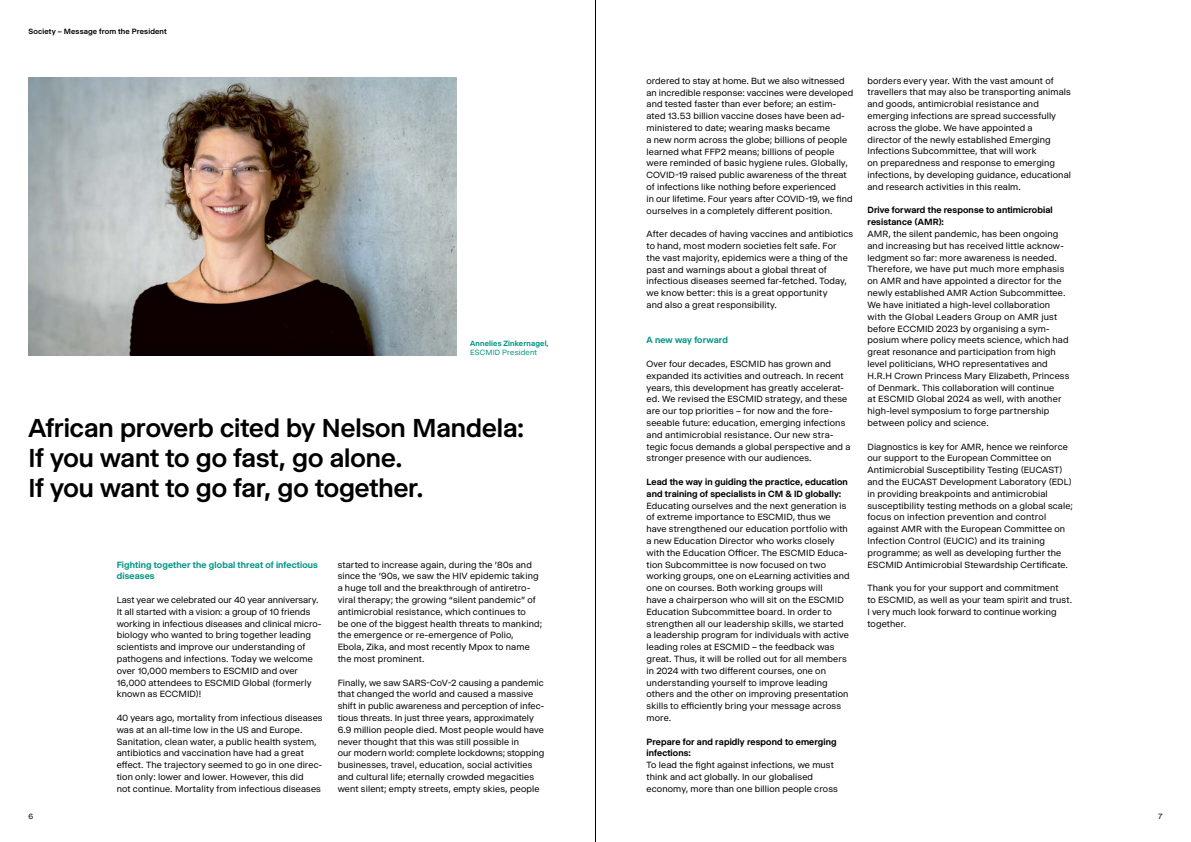
<style>
.page{position:relative;width:1191px;height:842px;background:#fff}
.page>*{position:absolute;margin:0;border:0;box-sizing:border-box;transform-origin:0 0}
.t1{font:900 27.4px/30px "Selecta VF";color:#000}
.t2{font:900 9.5px/11.8px "Selecta VF";letter-spacing:.015em;color:#000}
.t3{font:900 9.5px/11.8px "Selecta VF";letter-spacing:.01em;color:#009684}
.t4{font:900 8px/9.5px "Selecta VF";letter-spacing:.02em;color:#009684}
.t5{font:500 8px "Selecta";letter-spacing:.02em;color:#000}
.t6{font:900 8px "Selecta VF";color:#000}
</style>
<div class="page">
<img style="left:28px;top:77px;width:428px;height:278px">
<hr style="left:595px;top:0;width:1px;height:842px;background:#000">
<p class="t5" style="left:28px;top:24px;width:140px">Society – Message from the President</p>
<p class="t4" style="left:470px;top:337px;width:80px">Annelies Zinkernagel,<br>ESCMID President</p>
<h1 class="t1" style="left:28px;top:409px;width:497px">African proverb cited by Nelson Mandela:<br>If you want to go fast, go alone.<br>If you want to go far, go together.</h1>
<p class="t3" style="left:117px;top:557px;width:203px">Fighting together the global threat of infectious diseases</p>
<p class="t2" style="left:117px;top:593px;width:206px">Last year we celebrated our 40 year anniversary.<br>It all started with a vision: a group of 10 friends working in infectious diseases and clinical micro&shy;biology who wanted to bring together leading scientists and improve our understanding of pathogens and infections. Today we welcome over 10,000 members to ESCMID and over 16,000 attendees to ESCMID Global (formerly known as ECCMID)!</p>
<p class="t2" style="left:117px;top:711px;width:207px">40 years ago, mortality from infectious diseases was at an all-time low in the US and Europe.<br>Sanitation, clean water, a public health system, antibiotics and vaccination have had a great effect. The trajectory seemed to go in one direc&shy;tion only: lower and lower. However, this did<br>not continue. Mortality from infectious diseases</p>
<p class="t2" style="left:338px;top:557px;width:206px">started to increase again, during the ’80s and since the ’90s, we saw the HIV epidemic taking a huge toll and the breakthrough of antiretro&shy;viral therapy; the growing “silent pandemic” of antimicrobial resistance, which continues to<br>be one of the biggest health threats to mankind; the emergence or re-emergence of Polio, Ebola, Zika, and most recently Mpox to name the most prominent.</p>
<p class="t2" style="left:338px;top:675px;width:208px">Finally, we saw SARS-CoV-2 causing a pandemic that changed the world and caused a massive shift in public awareness and perception of infec&shy;tious threats. In just three years, approximately 6.9 million people died. Most people would have never thought that this was still possible in<br>our modern world: complete lockdowns; stopping businesses, travel, education, social activities and cultural life; eternally crowded megacities went silent; empty streets, empty skies, people</p>
<p class="t2" style="left:646px;top:74px;width:208px">ordered to stay at home. But we also witnessed an incredible response: vaccines were developed and tested faster than ever before; an estim&shy;ated 13.53 billion vaccine doses have been ad&shy;ministered to date; wearing masks became<br>a new norm across the globe; billions of people learned what FFP2 means; billions of people were reminded of basic hygiene rules. Globally, COVID-19 raised public awareness of the threat of infections like nothing before experienced<br>in our lifetime. Four years after COVID-19, we find ourselves in a completely different position.</p>
<p class="t2" style="left:646px;top:227px;width:208px">After decades of having vaccines and antibiotics to hand, most modern societies felt safe. For<br>the vast majority, epidemics were a thing of the past and warnings about a global threat of infectious diseases seemed far-fetched. Today, we know better: this is a great opportunity<br>and also a great responsibility.</p>
<p class="t3" style="left:646px;top:333px;width:83px">A new way forward</p>
<p class="t2" style="left:646px;top:357px;width:205px">Over four decades, ESCMID has grown and expanded its activities and outreach. In recent years, this development has greatly accelerat&shy;ed. We revised the ESCMID strategy, and these are our top priorities – for now and the fore&shy;seeable future: education, emerging infections and antimicrobial resistance. Our new stra&shy;tegic focus demands a global perspective and a stronger presence with our audiences.</p>
<p class="t2" style="left:646px;top:475px;width:204px">Lead the way in guiding the practice, education and training of specialists in CM &amp; ID globally:<br>Educating ourselves and the next generation is of extreme importance to ESCMID, thus we have strengthened our education portfolio with a new Education Director who works closely with the Education Officer. The ESCMID Educa&shy;tion Subcommittee is now focused on two working groups, one on eLearning activities and one on courses. Both working groups will<br>have a chairperson who will sit on the ESCMID Education Subcommittee board. In order to strengthen all our leadership skills, we started a leadership program for individuals with active leading roles at ESCMID – the feedback was great. Thus, it will be rolled out for all members in 2024 with two different courses, one on understanding yourself to improve leading others and the other on improving presentation skills to efficiently bring your message across more.</p>
<p class="t2" style="left:646px;top:734px;width:193px">Prepare for and rapidly respond to emerging infections:<br>To lead the fight against infections, we must think and act globally. In our globalised economy, more than one billion people cross</p>
<p class="t2" style="left:867px;top:73px;width:205px">borders every year. With the vast amount of travellers that may also be transporting animals and goods, antimicrobial resistance and emerging infections are spread successfully across the globe. We have appointed a<br>director of the newly established Emerging Infections Subcommittee, that will work<br>on preparedness and response to emerging infections, by developing guidance, educational and research activities in this realm.</p>
<p class="t2" style="left:867px;top:203px;width:203px">Drive forward the response to antimicrobial resistance (AMR):<br>AMR, the silent pandemic, has been ongoing and increasing but has received little acknow&shy;ledgment so far: more awareness is needed.<br>Therefore, we have put much more emphasis on AMR and have appointed a director for the newly established AMR Action Subcommittee.<br>We have initiated a high-level collaboration with the Global Leaders Group on AMR just before ECCMID 2023 by organising a sym&shy;posium where policy meets science, which had great resonance and participation from high level politicians, WHO representatives and H.R.H Crown Princess Mary Elizabeth, Princess of Denmark. This collaboration will continue<br>at ESCMID Global 2024 as well, with another high-level symposium to forge partnership between policy and science.</p>
<p class="t2" style="left:867px;top:439px;width:207px">Diagnostics is key for AMR, hence we reinforce our support to the European Committee on Antimicrobial Susceptibility Testing (EUCAST) and the EUCAST Development Laboratory (EDL) in providing breakpoints and antimicrobial susceptibility testing methods on a global scale; focus on infection prevention and control against AMR with the European Committee on Infection Control (EUCIC) and its training programme; as well as developing further the ESCMID Antimicrobial Stewardship Certificate.</p>
<p class="t2" style="left:867px;top:581px;width:206px">Thank you for your support and commitment<br>to ESCMID, as well as your team spirit and trust.<br>I very much look forward to continue working together.</p>
<p class="t6" style="left:28px;top:810px;width:6px">6</p>
<p class="t6" style="left:1158px;top:810px;width:6px">7</p>
</div>
